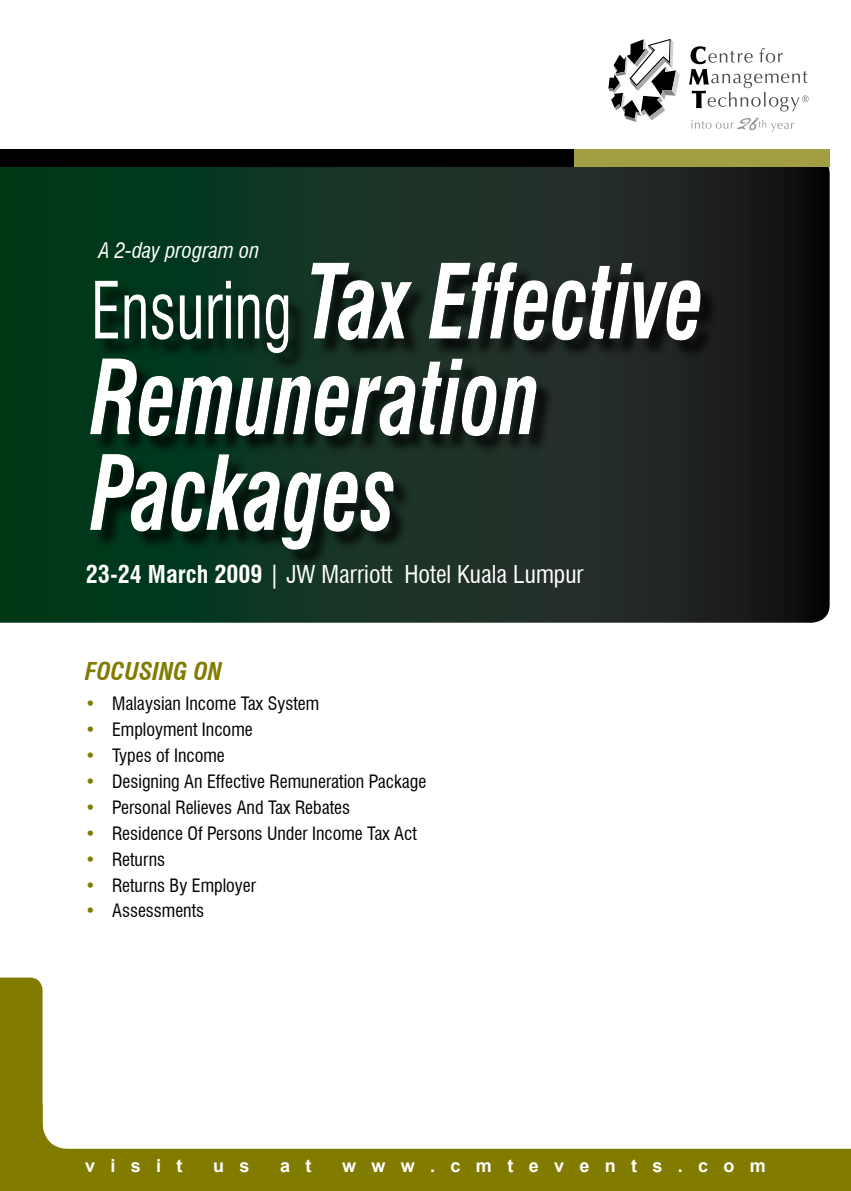
<style>
.page{position:relative;width:851px;height:1191px;background:#fff}
.page>*{position:absolute;margin:0;border:0;box-sizing:border-box;transform-origin:0 0}
.t1{font:italic 700 condensed 100.8px/95.7px "Swiss 721 BT";color:#fff;scale:.79 1}
.t2{font:condensed 24px "Swiss 721 BT";color:#fff}
.t3{font:italic 700 condensed 24px "Swiss 721 BT";color:#817c00}
.t4{font:italic condensed 21px "Swiss 721 BT";color:#fff}
.t5{font:condensed 18px "Swiss 721 BT";color:#000}
.t6{font:700 18px "Arial";color:#fff}
.s1{font-weight:400;font-style:normal;font-size:76.8px}
.s2{font-weight:700}
.s3{color:#817c00}
</style>
<div class="page">
<svg style="left:0;top:166px;width:829px;height:456px;background:#0f2d1d"></svg>
<div style="left:34px;top:1104px;width:816px;height:87px;background:#817c00"></div>
<div style="left:43px;top:1104px;width:807px;height:44px;background:#fff"></div>
<div style="left:0;top:977px;width:43px;height:214px;background:#817c00"></div>
<svg style="left:608px;top:39px;width:71px;height:83px"></svg>
<svg style="left:689px;top:46px;width:119px;height:65px"></svg>
<svg style="left:691px;top:118px;width:103px;height:14px"></svg>
<div style="left:0;top:149px;width:575px;height:17px;background:#000"></div>
<div style="left:574px;top:149px;width:255px;height:17px;background:#a29e42"></div>
<div style="left:92px;top:264px;width:626px;height:304px;background:#000;opacity:.75"></div>
<div style="left:77px;top:241px;width:733px;height:313px;background:#fff;opacity:.75"></div>
<p class="t4" style="left:99px;top:237px;width:162px">A 2-day program on</p>
<h1 class="t1" style="left:91px;top:254px;width:777px"><span class="s1">Ensuring</span> Tax Effective<br>Remuneration<br>Packages</h1>
<h2 class="t2" style="left:86px;top:559px;width:499px"><span class="s2">23-24 March 2009</span> | JW Marriott Hotel Kuala Lumpur</h2>
<h2 class="t3" style="left:85px;top:657px;width:139px">Focusing on</h2>
<p class="t5" style="left:85px;top:693px;width:235px"><span class="s3">•</span> Malaysian Income Tax System</p>
<p class="t5" style="left:85px;top:719px;width:169px"><span class="s3">•</span> Employment Income</p>
<p class="t5" style="left:85px;top:745px;width:141px"><span class="s3">•</span> Types of Income</p>
<p class="t5" style="left:85px;top:770px;width:343px"><span class="s3">•</span> Designing An Effective Remuneration Package</p>
<p class="t5" style="left:85px;top:796px;width:266px"><span class="s3">•</span> Personal Relieves And Tax Rebates</p>
<p class="t5" style="left:85px;top:822px;width:333px"><span class="s3">•</span> Residence Of Persons Under Income Tax Act</p>
<p class="t5" style="left:85px;top:848px;width:82px"><span class="s3">•</span> Returns</p>
<p class="t5" style="left:85px;top:874px;width:172px"><span class="s3">•</span> Returns By Employer</p>
<p class="t5" style="left:85px;top:900px;width:121px"><span class="s3">•</span> Assessments</p>
<p class="t6" style="left:85px;top:1153px;width:99px">v i s i t</p>
<p class="t6" style="left:213px;top:1153px;width:38px">u s</p>
<p class="t6" style="left:280px;top:1153px;width:33px">a t</p>
<p class="t6" style="left:342px;top:1153px;width:425px">w w w . c m t e v e n t s . c o m</p>
</div>
